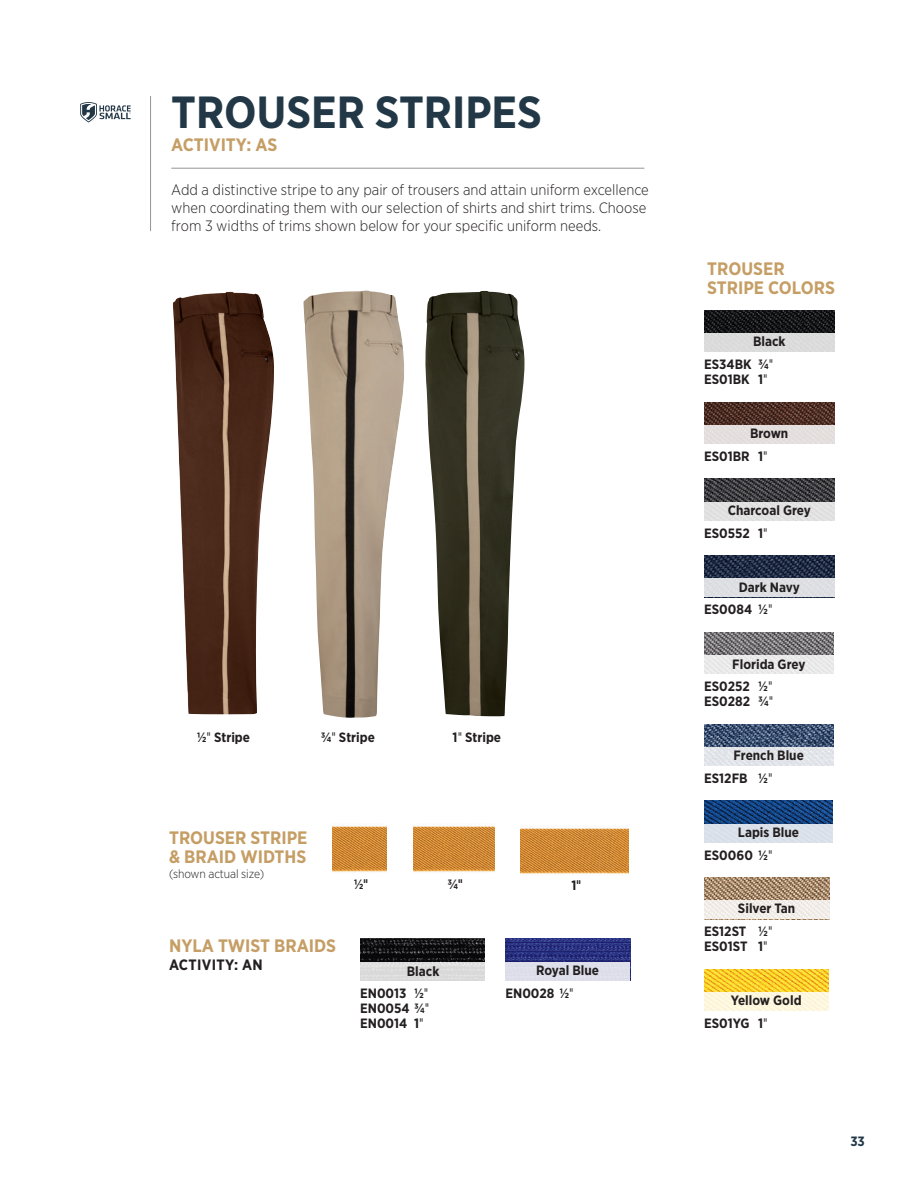
<style>
.page{position:relative;width:918px;height:1188px;background:#fff}
.page>*{position:absolute;margin:0;border:0;box-sizing:border-box;transform-origin:0 0}
.t1{font:700 45px "Gotham Narrow";color:#223847}
.Head_1{font:700 18px/19.5px "Gotham Narrow";color:#c59e65}
.Head_1-2{font:300 15px/18px "Gotham Narrow";color:#231f20}
.Head_1-3{font:700 15px "Gotham Narrow";letter-spacing:.02em;color:#231f20}
.Head_1-4{font:700 13.5px/15px "Gotham Narrow";color:#231f20}
.Trim_Color{font:700 13.5px "Gotham Narrow";color:#231f20}
.t2{font:700 13.5px "Gotham Narrow";color:#223847}
.Head_1-5{font:300 12px "Gotham Narrow";letter-spacing:-.01em;color:#231f20}
.s1{font-family:"Trade Gothic LT Std Cn 18";font-weight:400}
.s2{font-family:"Trade Gothic LT Std Bd Cn 20";font-weight:400}
</style>
<div class="page">
<img style="left:332px;top:824px;width:54px;height:48px">
<img style="left:521px;top:828px;width:108px;height:46px">
<img style="left:413px;top:824px;width:81px;height:48px">
<img style="left:704px;top:801px;width:129px;height:23px">
<div style="left:704px;top:824px;width:129px;height:18px;background:#dae2ec"></div>
<img style="left:704px;top:556px;width:130px;height:23px">
<div style="left:704px;top:579px;width:131px;height:18px;background:#dcdee2"></div>
<img style="left:704px;top:877px;width:125px;height:24px">
<div style="left:704px;top:901px;width:125px;height:18px;background:#f1ede8"></div>
<img style="left:704px;top:402px;width:130px;height:23px">
<div style="left:704px;top:425px;width:131px;height:19px;background:#e3dfdd"></div>
<img style="left:704px;top:632px;width:130px;height:23px">
<div style="left:704px;top:655px;width:130px;height:19px;background:#eae9ea"></div>
<img style="left:704px;top:969px;width:124px;height:23px">
<div style="left:704px;top:992px;width:125px;height:19px;background:#fef8de"></div>
<img style="left:505px;top:939px;width:125px;height:23px">
<div style="left:505px;top:962px;width:125px;height:18px;background:#dddeea"></div>
<img style="left:360px;top:939px;width:125px;height:23px">
<div style="left:360px;top:962px;width:125px;height:19px;background:#dbdbdb"></div>
<img style="left:704px;top:479px;width:131px;height:23px">
<div style="left:704px;top:502px;width:131px;height:18px;background:#e1e1e2"></div>
<img style="left:704px;top:310px;width:131px;height:23px">
<div style="left:704px;top:333px;width:131px;height:19px;background:#dbdbdb"></div>
<img style="left:704px;top:724px;width:129px;height:23px">
<div style="left:704px;top:747px;width:130px;height:19px;background:#e1e4e9"></div>
<hr style="left:150px;top:96px;width:1px;height:135px;background:#939598">
<hr style="left:171px;top:168px;width:473px;height:1px;background:#939598">
<svg style="left:80px;top:102px;width:51px;height:20px"></svg>
<img style="left:173px;top:292px;width:101px;height:422px">
<img style="left:425px;top:291px;width:100px;height:425px">
<img style="left:304px;top:291px;width:100px;height:427px">
<p class="t1" style="left:171px;top:85px;width:372px">TROUSER STRIPES</p>
<p class="Head_1" style="left:171px;top:135px;width:107px">ACTIVITY: AS</p>
<p class="Head_1-2" style="left:171px;top:180px;width:479px">Add a distinctive stripe to any pair of trousers and attain uniform excellence when coordinating them with our selection of shirts and shirt trims. Choose from 3 widths of trims shown below for your specific uniform needs.</p>
<p class="Head_1-4" style="left:197px;top:729px;width:55px">½<span class="s1">"</span> Stripe</p>
<p class="Head_1-4" style="left:321px;top:729px;width:56px">¾<span class="s1">"</span> Stripe</p>
<p class="Head_1-4" style="left:453px;top:729px;width:50px">1<span class="s1">"</span> Stripe</p>
<p class="Head_1" style="left:169px;top:828px;width:140px">TROUSER STRIPE &amp; BRAID WIDTHS</p>
<p class="Head_1-5" style="left:169px;top:867px;width:97px">(shown actual size)</p>
<p class="Head_1-4" style="left:354px;top:876px;width:16px">½<span class="s2">"</span></p>
<p class="Head_1-4" style="left:447px;top:876px;width:17px">¾<span class="s2">"</span></p>
<p class="Head_1-4" style="left:572px;top:877px;width:11px">1<span class="s2">"</span></p>
<p class="Head_1" style="left:169px;top:935px;width:168px">NYLA TWIST BRAIDS</p>
<p class="Head_1-3" style="left:169px;top:955px;width:95px">ACTIVITY: AN</p>
<p class="Trim_Color" style="left:407px;top:963px;width:34px">Black</p>
<p class="Trim_Color" style="left:536px;top:962px;width:64px">Royal Blue</p>
<p class="Head_1-4" style="left:360px;top:986px;width:71px;text-align:justify">EN0013 ½<span class="s1">" </span>EN0054 ¾<span class="s1">" </span>EN0014 1<span class="s1">"</span></p>
<p class="Head_1-4" style="left:505px;top:986px;width:70px">EN0028 ½<span class="s1">"</span></p>
<p class="Head_1" style="left:707px;top:259px;width:129px">TROUSER<br>STRIPE COLORS</p>
<p class="Trim_Color" style="left:753px;top:333px;width:34px">Black</p>
<p class="Head_1-4" style="left:704px;top:357px;width:71px">ES34BK ¾<span class="s1">"<br></span>ES01BK 1<span class="s1">"</span></p>
<p class="Trim_Color" style="left:750px;top:425px;width:40px">Brown</p>
<p class="Head_1-4" style="left:704px;top:449px;width:65px">ES01BR 1<span class="s1">"</span></p>
<p class="Trim_Color" style="left:728px;top:502px;width:85px">Charcoal Grey</p>
<p class="Head_1-4" style="left:704px;top:525px;width:65px">ES0552 1<span class="s1">"</span></p>
<p class="Trim_Color" style="left:739px;top:579px;width:63px">Dark Navy</p>
<p class="Head_1-4" style="left:704px;top:602px;width:70px">ES0084 ½<span class="s1">"</span></p>
<p class="Trim_Color" style="left:732px;top:656px;width:75px">Florida Grey</p>
<p class="Head_1-4" style="left:704px;top:679px;width:71px">ES0252 ½<span class="s1">"<br></span>ES0282 ¾<span class="s1">"</span></p>
<p class="Trim_Color" style="left:734px;top:747px;width:72px">French Blue</p>
<p class="Head_1-4" style="left:704px;top:771px;width:70px">ES12FB ½<span class="s1">"</span></p>
<p class="Trim_Color" style="left:738px;top:824px;width:63px">Lapis Blue</p>
<p class="Head_1-4" style="left:704px;top:847px;width:70px">ES0060 ½<span class="s1">"</span></p>
<p class="Trim_Color" style="left:738px;top:901px;width:59px">Silver Tan</p>
<p class="Head_1-4" style="left:704px;top:924px;width:70px">ES12ST ½<span class="s1">"<br></span>ES01ST 1<span class="s1">"</span></p>
<p class="Trim_Color" style="left:731px;top:992px;width:72px">Yellow Gold</p>
<p class="Head_1-4" style="left:704px;top:1016px;width:65px">ES01YG 1<span class="s1">"</span></p>
<p class="t2" style="left:850px;top:1133px;width:16px">33</p>
</div>
